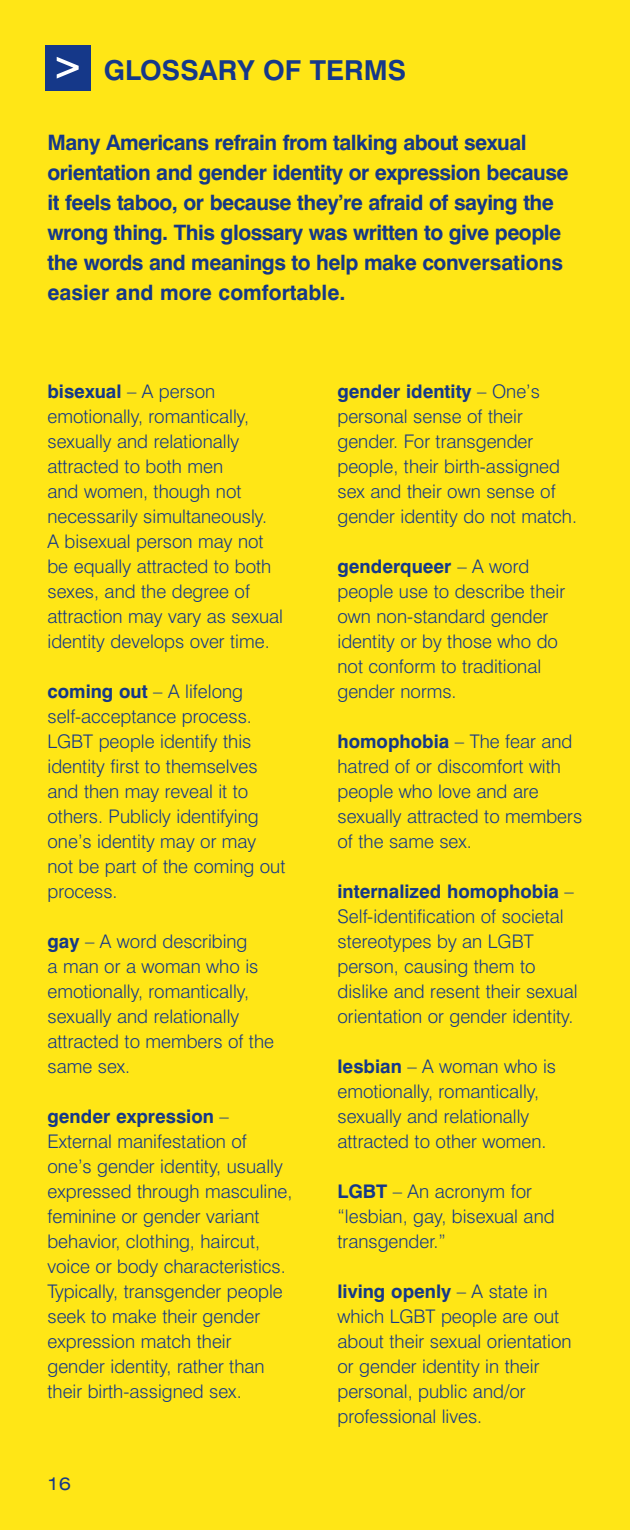
<style>
.page{position:relative;width:630px;height:1530px;background:#ffe616}
.page>*{position:absolute;margin:0;border:0;box-sizing:border-box;transform-origin:0 0}
.t1{font:700 27.5px "Swiss 721 BT";color:#153889}
.t2{font:700 21.25px/30px "Swiss 721 BT";letter-spacing:-.025em;color:#153889}
.t3{font:300 18.75px/25px "Swiss 721 BT";color:#153889}
.t4{font:expanded 17.5px "Swiss 721 BT";color:#153889}
.s1{font-weight:700}
</style>
<div class="page">
<div style="left:45px;top:45px;width:45px;height:45px;background:#153889"></div>
<svg style="left:57px;top:57px;width:22px;height:22px"></svg>
<h1 class="t1" style="left:104px;top:53px;width:304px">Glossary of Terms</h1>
<p class="t2" style="left:48px;top:127px;width:523px">Many Americans refrain from talking about sexual orientation and gender identity or expression because it feels taboo, or because they’re afraid of saying the wrong thing. This glossary was written to give people the words and meanings to help make conversations easier and more comfortable.</p>
<p class="t3" style="left:48px;top:379px;width:237px"><span class="s1">bisexual</span> – A person emotionally, romantically, sexually and relationally attracted to both men<br>and women, though not necessarily simultaneously.<br>A bisexual person may not be equally attracted to both sexes, and the degree of attraction may vary as sexual identity develops over time.</p>
<p class="t3" style="left:48px;top:679px;width:240px"><span class="s1">coming out</span> – A lifelong self-acceptance process.<br>LGBT people identify this identity first to themselves and then may reveal it to others. Publicly identifying one’s identity may or may not be part of the coming out process.</p>
<p class="t3" style="left:48px;top:929px;width:228px"><span class="s1">gay</span> – A word describing<br>a man or a woman who is emotionally, romantically, sexually and relationally attracted to members of the same sex.</p>
<p class="t3" style="left:48px;top:1104px;width:247px"><span class="s1">gender expression</span> –<br>External manifestation of one’s gender identity, usually expressed through masculine, feminine or gender variant behavior, clothing, haircut, voice or body characteristics.<br>Typically, transgender people seek to make their gender expression match their gender identity, rather than their birth-assigned sex.</p>
<p class="t4" style="left:48px;top:1474px;width:25px">16</p>
<p class="t3" style="left:338px;top:379px;width:241px"><span class="s1">gender identity</span> – One’s personal sense of their gender. For transgender people, their birth-assigned sex and their own sense of gender identity do not match.</p>
<p class="t3" style="left:338px;top:554px;width:229px"><span class="s1">genderqueer</span> – A word people use to describe their own non-standard gender identity or by those who do not conform to traditional gender norms.</p>
<p class="t3" style="left:338px;top:729px;width:246px"><span class="s1">homophobia</span> – The fear and hatred of or discomfort with people who love and are sexually attracted to members of the same sex.</p>
<p class="t3" style="left:338px;top:879px;width:242px"><span class="s1">internalized homophobia</span> –<br>Self-identification of societal stereotypes by an LGBT person, causing them to dislike and resent their sexual orientation or gender identity.</p>
<p class="t3" style="left:338px;top:1054px;width:220px"><span class="s1">lesbian</span> – A woman who is emotionally, romantically, sexually and relationally attracted to other women.</p>
<p class="t3" style="left:338px;top:1179px;width:219px"><span class="s1">LGBT</span> – An acronym for “lesbian, gay, bisexual and transgender.”</p>
<p class="t3" style="left:338px;top:1279px;width:236px"><span class="s1">living openly</span> – A state in which LGBT people are out about their sexual orientation or gender identity in their personal, public and/or professional lives.</p>
</div>
